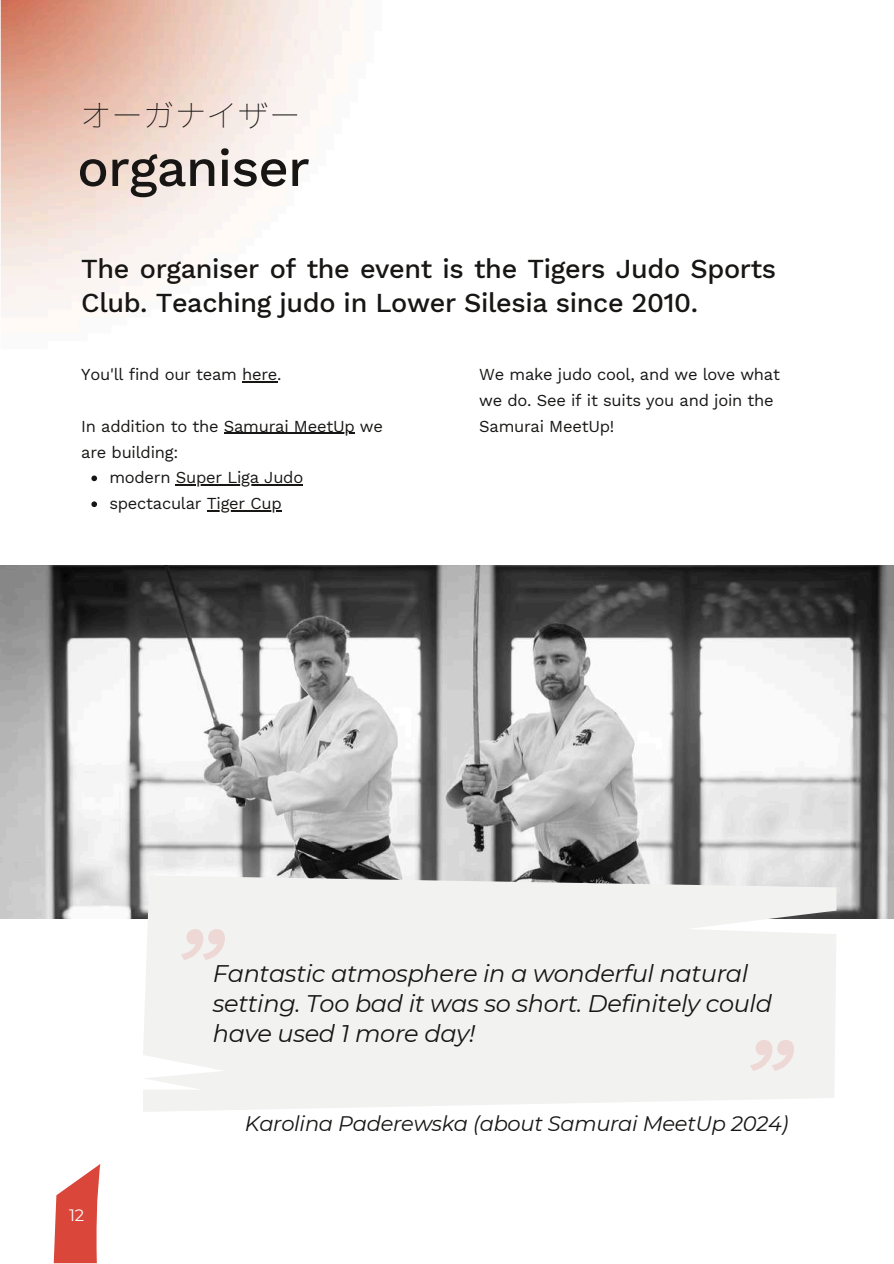
<style>
.page{position:relative;width:894px;height:1264px;background:#fff}
.page>*{position:absolute;margin:0;border:0;box-sizing:border-box;transform-origin:0 0}
.t1{font:500 52.5px "Work Sans";letter-spacing:-.015em;color:#171615}
.t2{font:100 31.5px "Noto Sans JP";color:#171615}
.t3{font:500 27px/33.8px "Work Sans";letter-spacing:-.015em;color:#171615}
.t4{font:italic 24px/30.3px "Montserrat";letter-spacing:-.015em;color:#171615}
.t5{font:italic 21px "Montserrat";letter-spacing:-.015em;color:#171615}
.t6{font:16.5px/25.8px "Work Sans";letter-spacing:-.015em;color:#171615}
.t7{font:16.5px "Montserrat";color:#fff}
</style>
<div class="page">
<img style="left:0;top:565px;width:893px;height:353px">
<svg style="left:54px;top:1164px;width:46px;height:99px"></svg>
<svg style="left:143px;top:875px;width:693px;height:236px;fill:#f2f2f1"></svg>
<svg style="left:181px;top:929px;width:44px;height:31px"></svg>
<svg style="left:749px;top:1039px;width:44px;height:31px"></svg>
<img style="left:0;top:0;width:342px;height:383px">
<hr style="left:242px;top:381px;width:35px;height:1px;background:#171615">
<hr style="left:224px;top:433px;width:130px;height:1px;background:#171615">
<svg style="left:91px;top:475px;width:6px;height:6px"></svg>
<hr style="left:176px;top:484px;width:127px;height:1px;background:#171615">
<svg style="left:91px;top:501px;width:6px;height:6px"></svg>
<hr style="left:207px;top:510px;width:74px;height:1px;background:#171615">
<h2 class="t2" style="left:80px;top:91px;width:222px">オーガナイザー</h2>
<h1 class="t1" style="left:77px;top:137px;width:234px">organiser</h1>
<h3 class="t3" style="left:81px;top:252px;width:696px">The organiser of the event is the Tigers Judo Sports<br>Club. Teaching judo in Lower Silesia since 2010.</h3>
<p class="t6" style="left:81px;top:361px;width:202px">You'll find our team here.</p>
<p class="t6" style="left:81px;top:413px;width:303px">In addition to the Samurai MeetUp we</p>
<p class="t6" style="left:81px;top:439px;width:98px">are building:</p>
<p class="t6" style="left:109px;top:465px;width:195px">modern Super Liga Judo</p>
<p class="t6" style="left:109px;top:490px;width:174px">spectacular Tiger Cup</p>
<p class="t6" style="left:479px;top:361px;width:302px">We make judo cool, and we love what we do. See if it suits you and join the<br>Samurai MeetUp!</p>
<h3 class="t4" style="left:213px;top:957px;width:560px">Fantastic atmosphere in a wonderful natural setting. Too bad it was so short. Definitely could have used 1 more day!</h3>
<p class="t7" style="left:69px;top:1204px;width:17px">12</p>
<p class="t5" style="left:245px;top:1110px;width:545px">Karolina Paderewska (about Samurai MeetUp 2024)</p>
</div>
